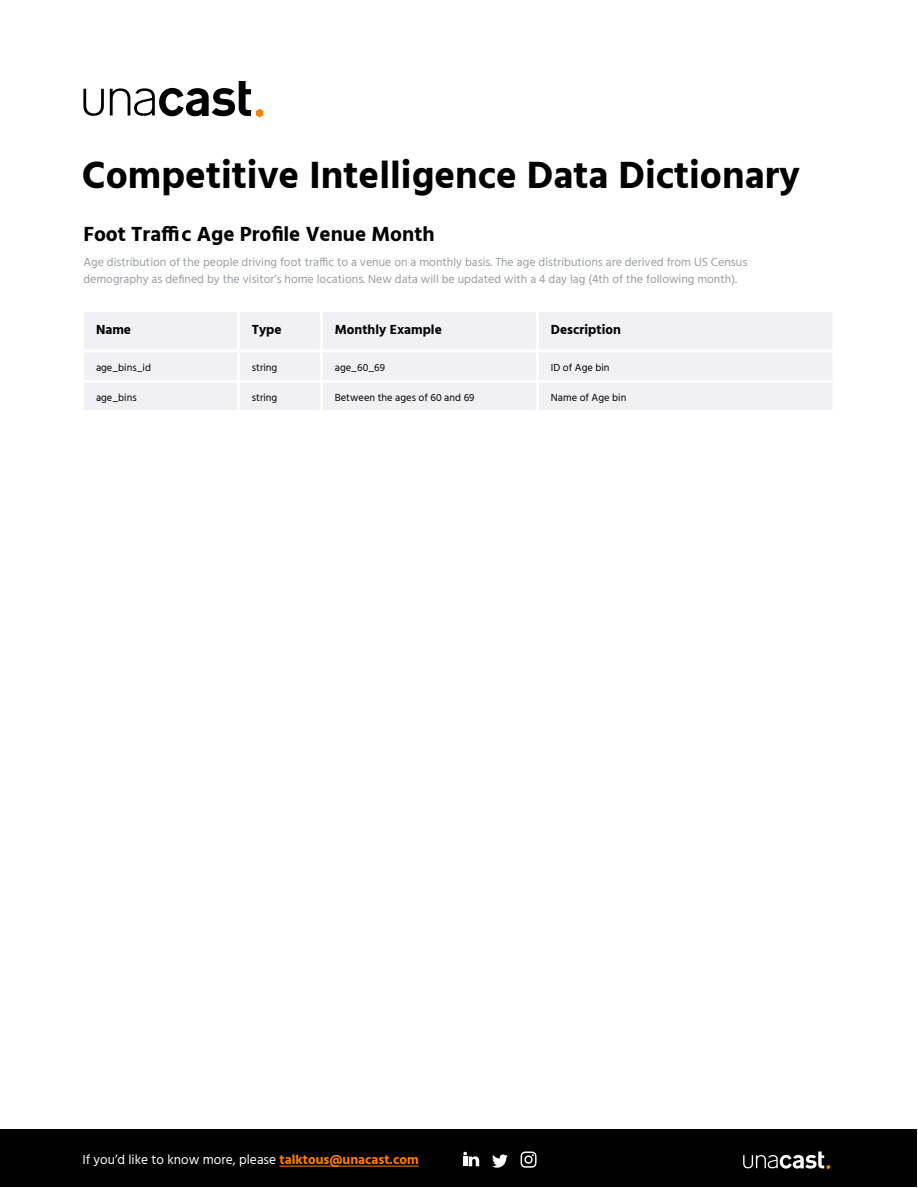
<style>
.page{position:relative;width:918px;height:1188px;background:#fff}
.page>*{position:absolute;margin:0;border:0;box-sizing:border-box;transform-origin:0 0}
.t1{font:700 39px "Hind";color:#000}
.t2{font:700 21px "Hind";color:#000}
.t3{font:13.5px "Hind";color:#fff}
.t4{font:700 13.5px "Hind";color:#000}
.t5{font:12px/16.5px "Hind";color:#979da4}
.t6{font:10.5px "Hind";color:#000}
.s1{font-weight:700;color:#ff7d03}
</style>
<div class="page">
<svg style="left:83px;top:81px;width:180px;height:36px"></svg>
<div style="left:1px;top:1129px;width:916px;height:58px;background:#000"></div>
<hr style="left:280px;top:1166px;width:139px;height:1px;background:#ff7d03">
<svg style="left:743px;top:1152px;width:87px;height:17px"></svg>
<svg style="left:492px;top:1154px;width:16px;height:14px"></svg>
<svg style="left:463px;top:1152px;width:16px;height:14px"></svg>
<svg style="left:521px;top:1152px;width:16px;height:16px"></svg>
<div style="left:84px;top:312px;width:748px;height:98px;background:#f1f1f5"></div>
<hr style="left:237px;top:312px;width:3px;height:38px;background:#fff">
<hr style="left:320px;top:312px;width:3px;height:38px;background:#fff">
<hr style="left:536px;top:312px;width:3px;height:38px;background:#fff">
<hr style="left:81px;top:350px;width:157px;height:3px;background:#fff">
<hr style="left:238px;top:350px;width:83px;height:3px;background:#fff">
<hr style="left:237px;top:353px;width:3px;height:27px;background:#fff">
<hr style="left:321px;top:350px;width:216px;height:3px;background:#fff">
<hr style="left:320px;top:353px;width:3px;height:27px;background:#fff">
<hr style="left:537px;top:350px;width:299px;height:3px;background:#fff">
<hr style="left:536px;top:353px;width:3px;height:27px;background:#fff">
<hr style="left:81px;top:380px;width:157px;height:3px;background:#fff">
<hr style="left:238px;top:380px;width:83px;height:3px;background:#fff">
<hr style="left:237px;top:383px;width:3px;height:27px;background:#fff">
<hr style="left:321px;top:380px;width:216px;height:3px;background:#fff">
<hr style="left:320px;top:383px;width:3px;height:27px;background:#fff">
<hr style="left:537px;top:380px;width:299px;height:3px;background:#fff">
<hr style="left:536px;top:383px;width:3px;height:27px;background:#fff">
<h1 class="t1" style="left:82px;top:152px;width:720px">Competitive Intelligence Data Dictionary</h1>
<h2 class="t2" style="left:83px;top:222px;width:353px">Foot Traffic Age Profile Venue Month</h2>
<p class="t5" style="left:83px;top:255px;width:665px">Age distribution of the people driving foot traffic to a venue on a monthly basis. The age distributions are derived from US Census demography as defined by the visitor’s home locations. New data will be updated with a 4 day lag (4th of the following month).</p>
<p class="t4" style="left:96px;top:321px;width:37px">Name</p>
<p class="t4" style="left:252px;top:321px;width:31px">Type</p>
<p class="t4" style="left:335px;top:321px;width:109px">Monthly Example</p>
<p class="t4" style="left:551px;top:321px;width:72px">Description</p>
<p class="t6" style="left:96px;top:361px;width:57px">age_bins_id</p>
<p class="t6" style="left:252px;top:361px;width:27px">string</p>
<p class="t6" style="left:335px;top:361px;width:52px">age_60_69</p>
<p class="t6" style="left:551px;top:361px;width:60px">ID of Age bin</p>
<p class="t6" style="left:96px;top:391px;width:42px">age_bins</p>
<p class="t6" style="left:252px;top:391px;width:27px">string</p>
<p class="t6" style="left:335px;top:391px;width:141px">Between the ages of 60 and 69</p>
<p class="t6" style="left:551px;top:391px;width:77px">Name of Age bin</p>
<p class="t3" style="left:82px;top:1151px;width:338px">If you’d like to know more, please <span class="s1">talktous@unacast.com</span></p>
</div>
